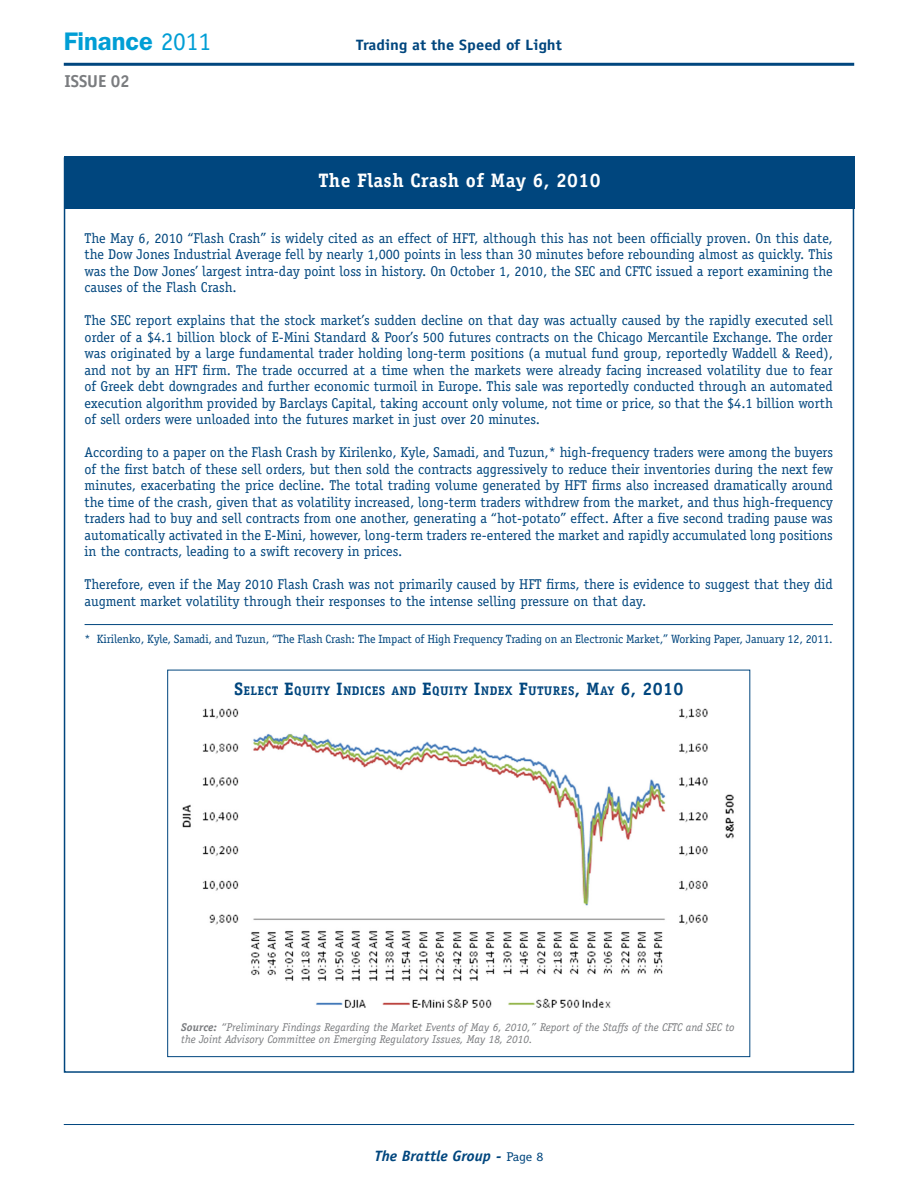
<style>
.page{position:relative;width:918px;height:1188px;background:#fff}
.page>*{position:absolute;margin:0;border:0;box-sizing:border-box;transform-origin:0 0}
.t1{font:600 25.5px "Franklin Gothic";color:#009ed5}
.Body_copy{font:700 19.5px "Officina Serif";letter-spacing:.02em;color:#fff}
.t2{font:700 17.25px "Officina Sans";letter-spacing:-.005em;color:#7a7c7f}
.t3{font:700 15px "Officina Sans";color:#00467e;scale:1.1 1}
.t4{font:italic 700 15px "Officina Sans";color:#00467e;scale:1.05 1}
.t5{font:14.25px/16.5px "Officina Serif";color:#00467e;text-align:justify}
.Body_copy-2{font:700 12.6px "Officina Serif";letter-spacing:.03em;color:#00467e}
.t6{font:12px "Officina Serif";letter-spacing:-.01em;color:#00467e}
.t7{font:italic 11.25px/12px "Officina Serif";color:#7a7c7f}
.s1{font-family:"Officina Sans";font-weight:400}
.s2{font-size:18px}
.s3{font-weight:700}
.s4{font-family:"Officina Serif";font-weight:400;font-style:normal;font-size:12.75px}
</style>
<div class="page">
<hr style="left:64px;top:63px;width:790px;height:3px;background:#00467e">
<hr style="left:64px;top:1124px;width:790px;height:1px;background:#00467e">
<hr style="left:85px;top:624px;width:748px;height:1px;background:#00467e">
<div style="left:64px;top:156px;width:790px;height:53px;background:#00467e"></div>
<img style="left:182px;top:708px;width:552px;height:300px">
<h1 class="t1" style="left:64px;top:26px;width:149px">Finance <span class="s1">2011</span></h1>
<p class="t2" style="left:65px;top:71px;width:67px">issue 02</p>
<p class="t3" style="left:356px;top:35px;width:189px">Trading at the Speed of Light</p>
<p class="Body_copy" style="left:318px;top:168px;width:284px">The Flash Crash of May 6, 2010</p>
<p class="t5" style="left:85px;top:230px;width:750px">The May 6, 2010 “Flash Crash” is widely cited as an effect of HFT, although this has not been officially proven. On this date, the Dow Jones Industrial Average fell by nearly 1,000 points in less than 30 minutes before rebounding almost as quickly. This was the Dow Jones’ largest intra-day point loss in history. On October 1, 2010, the SEC and CFTC issued a report examining the causes of the Flash Crash.</p>
<p class="t5" style="left:85px;top:312px;width:750px">The SEC report explains that the stock market’s sudden decline on that day was actually caused by the rapidly executed sell order of a $4.1 billion block of E-Mini Standard &amp; Poor’s 500 futures contracts on the Chicago Mercantile Exchange. The order was originated by a large fundamental trader holding long-term positions (a mutual fund group, reportedly Waddell &amp; Reed), and not by an HFT firm. The trade occurred at a time when the markets were already facing increased volatility due to fear of Greek debt downgrades and further economic turmoil in Europe. This sale was reportedly conducted through an automated execution algorithm provided by Barclays Capital, taking account only volume, not time or price, so that the $4.1 billion worth of sell orders were unloaded into the futures market in just over 20 minutes.</p>
<p class="t5" style="left:85px;top:444px;width:750px">According to a paper on the Flash Crash by Kirilenko, Kyle, Samadi, and Tuzun,* high-frequency traders were among the buyers of the first batch of these sell orders, but then sold the contracts aggressively to reduce their inventories during the next few minutes, exacerbating the price decline. The total trading volume generated by HFT firms also increased dramatically around the time of the crash, given that as volatility increased, long-term traders withdrew from the market, and thus high-frequency traders had to buy and sell contracts from one another, generating a “hot-potato” effect. After a five second trading pause was automatically activated in the E-Mini, however, long-term traders re-entered the market and rapidly accumulated long positions in the contracts, leading to a swift recovery in prices.</p>
<p class="t5" style="left:85px;top:576px;width:750px">Therefore, even if the May 2010 Flash Crash was not primarily caused by HFT firms, there is evidence to suggest that they did augment market volatility through their responses to the intense selling pressure on that day.</p>
<p class="t6" style="left:85px;top:632px;width:750px">* Kirilenko, Kyle, Samadi, and Tuzun, “The Flash Crash: The Impact of High Frequency Trading on an Electronic Market,” Working Paper, January 12, 2011.</p>
<p class="Body_copy-2" style="left:234px;top:683px;width:451px"><span class="s2">S</span>ELECT <span class="s2">E</span>QUITY <span class="s2">I</span>NDICES AND <span class="s2">E</span>QUITY <span class="s2">I</span>NDEX <span class="s2">F</span>UTURES<span class="s2">, M</span>AY <span class="s2">6, 2010</span></p>
<p class="t7" style="left:181px;top:1022px;width:555px"><span class="s3">Source:</span> “Preliminary Findings Regarding the Market Events of May 6, 2010,” Report of the Staffs of the CFTC and SEC to the Joint Advisory Committee on Emerging Regulatory Issues, May 18, 2010.</p>
<p class="t4" style="left:374px;top:1147px;width:163px">The Brattle Group - <span class="s4">Page 8</span></p>
</div>
